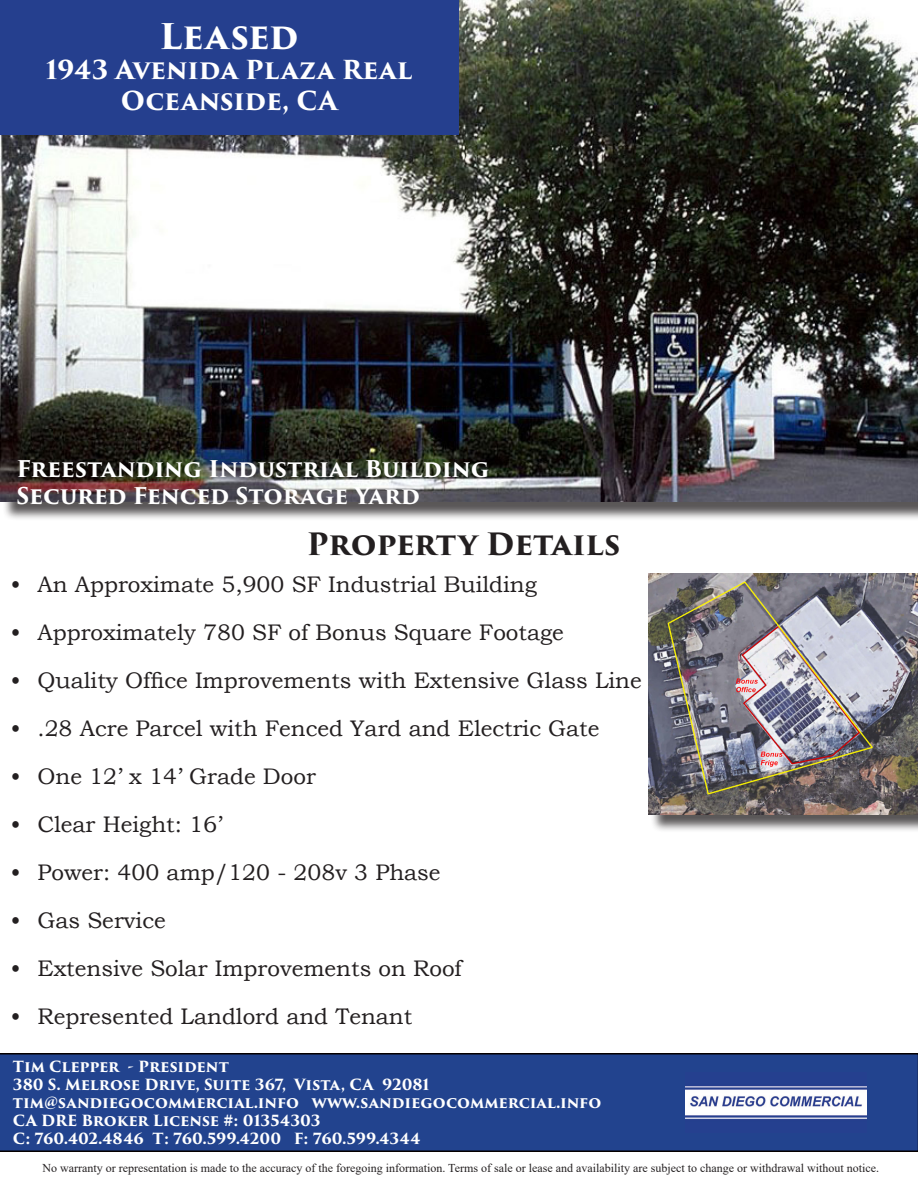
<style>
.page{position:relative;width:918px;height:1188px;background:#fff}
.page>*{position:absolute;margin:0;border:0;box-sizing:border-box;transform-origin:0 0}
.t1{font:700 34.5px "Trajan Pro 3";letter-spacing:-.015em;color:#fff}
.t2{font:700 30px "Trajan Pro 3";letter-spacing:-.005em;color:#231f20}
.t3{font:700 25.5px "Trajan Pro 3";letter-spacing:-.005em;color:#fff}
.t4{font:22.5px "Bookman Old Style";color:#231f20}
.t5{font:700 22.5px "Trajan Pro 3";letter-spacing:-.01em;color:#fff}
.t6{font:700 15px/18px "Trajan Pro 3";color:#fff}
.t7{font:12px "Times New Roman";color:#231f20}
</style>
<div class="page">
<div style="left:0;top:1053px;width:918px;height:99px;background:#22438e"></div>
<img style="left:686px;top:1072px;width:180px;height:60px">
<div style="left:650px;top:575px;width:268px;height:258px;background:#231f20;opacity:.75"></div>
<img style="left:648px;top:573px;width:270px;height:241px">
<div style="left:2px;top:2px;width:916px;height:519px;background:#231f20;opacity:.75"></div>
<img style="left:0;top:0;width:918px;height:502px">
<div style="left:0;top:0;width:459px;height:135px;background:#253f8e"></div>
<p class="t1" style="left:160px;top:10px;width:141px">Leased</p>
<p class="t3" style="left:46px;top:51px;width:368px">1943 Avenida Plaza Real</p>
<p class="t3" style="left:121px;top:82px;width:218px">Oceanside, CA</p>
<p class="t5" style="left:16px;top:452px;width:474px">Freestanding Industrial Building</p>
<p class="t5" style="left:16px;top:479px;width:405px">Secured Fenced Storage Yard</p>
<p class="t2" style="left:307px;top:522px;width:315px">Property Details</p>
<p class="t4" style="left:10px;top:570px;width:528px">• An Approximate 5,900 SF Industrial Building</p>
<p class="t4" style="left:10px;top:618px;width:555px">• Approximately 780 SF of Bonus Square Footage</p>
<p class="t4" style="left:10px;top:666px;width:633px">• Quality Office Improvements with Extensive Glass Line</p>
<p class="t4" style="left:10px;top:714px;width:591px">• .28 Acre Parcel with Fenced Yard and Electric Gate</p>
<p class="t4" style="left:10px;top:762px;width:307px">• One 12’ x 14’ Grade Door</p>
<p class="t4" style="left:10px;top:810px;width:213px">• Clear Height: 16’</p>
<p class="t4" style="left:10px;top:858px;width:432px">• Power: 400 amp/120 - 208v 3 Phase</p>
<p class="t4" style="left:10px;top:906px;width:157px">• Gas Service</p>
<p class="t4" style="left:10px;top:954px;width:453px">• Extensive Solar Improvements on Roof</p>
<p class="t4" style="left:10px;top:1002px;width:403px">• Represented Landlord and Tenant</p>
<p class="t6" style="left:13px;top:1058px;width:590px">Tim Clepper - President<br>380 S. Melrose Drive, Suite 367, Vista, CA 92081 tim@sandiegocommercial.info www.sandiegocommercial.info CA DRE Broker License #: 01354303<br>C: 760.402.4846 T: 760.599.4200 F: 760.599.4344</p>
<p class="t7" style="left:43px;top:1160px;width:838px">No warranty or representation is made to the accuracy of the foregoing information. Terms of sale or lease and availability are subject to change or withdrawal without notice.</p>
</div>
